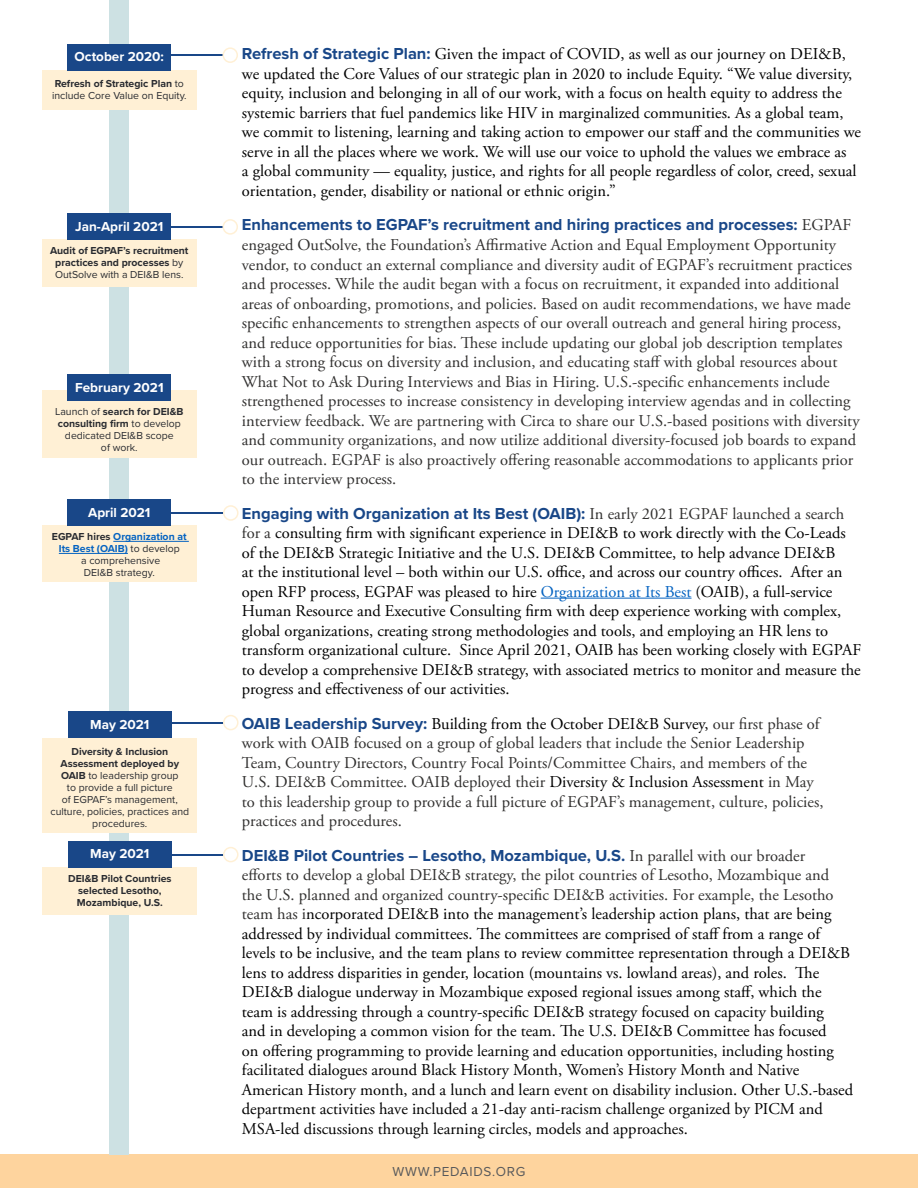
<style>
.page{position:relative;width:918px;height:1188px;background:#fff}
.page>*{position:absolute;margin:0;border:0;box-sizing:border-box;transform-origin:0 0}
.t1{font:16.5px/19.5px "Adobe Garamond Pro";color:#000}
.t2{font:16.5px/19.5px "Adobe Garamond Pro";color:#323130}
.t3{font:700 16.5px "Proxima Nova";color:#194788}
.t4{font:700 13.5px "Proxima Nova";color:#fff}
.t5{font:13.5px "Proxima Nova";letter-spacing:.05em;color:#58595b}
.t6{font:10.5px/12px "Proxima Nova";color:#292b30;text-align:center}
.t7{font:700 10.5px/12px "Proxima Nova";color:#292b30;text-align:center}
.s1{font-weight:700}
.s2{font-weight:400}
.s3{font-weight:700;color:#0563c1}
.s4{font-family:"Proxima Nova";font-weight:700;color:#194788}
.s5{font-family:"Adobe Garamond Pro";font-weight:400;color:#323130}
.s6{color:#323130}
.s7{color:#0563c1}
.s8{color:#000}
</style>
<div class="page">
<div style="left:0;top:1154px;width:918px;height:34px;background:#fed49e"></div>
<div style="left:110px;top:0;width:19px;height:1154px;background:#cde1e3"></div>
<hr style="left:541px;top:598px;width:151px;height:1px;background:#0563c1">
<div style="left:42px;top:390px;width:155px;height:67px;background:#fff0d5"></div>
<div style="left:68px;top:374px;width:103px;height:27px;background:#194788"></div>
<hr style="left:155px;top:55px;width:81px;height:1px;background:#194788">
<div style="left:223px;top:48px;width:14px;height:14px;background:#fff;border-radius:50%"></div>
<div style="left:222px;top:47px;width:16px;height:16px;border:2px solid #fff0d5;border-radius:50%"></div>
<div style="left:42px;top:70px;width:155px;height:40px;background:#fff0d5"></div>
<div style="left:68px;top:44px;width:103px;height:27px;background:#194788"></div>
<hr style="left:155px;top:226px;width:81px;height:2px;background:#194788">
<div style="left:223px;top:220px;width:14px;height:14px;background:#fff;border-radius:50%"></div>
<div style="left:222px;top:219px;width:16px;height:16px;border:2px solid #fff0d5;border-radius:50%"></div>
<div style="left:42px;top:240px;width:155px;height:47px;background:#fff0d5"></div>
<div style="left:68px;top:213px;width:103px;height:27px;background:#194788"></div>
<hr style="left:156px;top:512px;width:80px;height:2px;background:#194788">
<div style="left:224px;top:506px;width:14px;height:14px;background:#fff;border-radius:50%"></div>
<div style="left:223px;top:505px;width:16px;height:16px;border:2px solid #fff0d5;border-radius:50%"></div>
<div style="left:42px;top:526px;width:155px;height:56px;background:#fff0d5"></div>
<div style="left:68px;top:499px;width:103px;height:27px;background:#194788"></div>
<hr style="left:113px;top:541px;width:76px;height:1px;background:#0563c1">
<hr style="left:59px;top:553px;width:69px;height:1px;background:#0563c1">
<hr style="left:156px;top:854px;width:80px;height:1px;background:#194788">
<div style="left:224px;top:848px;width:14px;height:14px;background:#fff;border-radius:50%"></div>
<div style="left:223px;top:847px;width:16px;height:15px;border:2px solid #fff0d5;border-radius:50%"></div>
<div style="left:43px;top:867px;width:154px;height:48px;background:#fff0d5"></div>
<div style="left:68px;top:841px;width:104px;height:27px;background:#194788"></div>
<hr style="left:156px;top:722px;width:80px;height:1px;background:#194788">
<div style="left:224px;top:716px;width:14px;height:14px;background:#fff;border-radius:50%"></div>
<div style="left:223px;top:715px;width:16px;height:15px;border:2px solid #fff0d5;border-radius:50%"></div>
<div style="left:43px;top:738px;width:154px;height:94px;background:#fff0d5"></div>
<div style="left:68px;top:711px;width:104px;height:27px;background:#194788"></div>
<p class="t4" style="left:75px;top:47px;width:91px">October 2020:</p>
<p class="t6" style="left:52px;top:77px;width:136px;text-align:left"><span class="s1">Refresh of Strategic Plan</span> to include Core Value on Equity.</p>
<p class="t4" style="left:75px;top:216px;width:90px">Jan-April 2021</p>
<p class="t7" style="left:50px;top:244px;width:140px">Audit of EGPAF’s recruitment practices and processes <span class="s2">by<br>OutSolve with a DEI&amp;B lens.</span></p>
<p class="t4" style="left:75px;top:377px;width:90px">February 2021</p>
<p class="t6" style="left:55px;top:405px;width:130px">Launch of <span class="s1">search for DEI&amp;B consulting firm</span> to develop dedicated DEI&amp;B scope<br>of work.</p>
<p class="t4" style="left:88px;top:502px;width:64px">April 2021</p>
<p class="t6" style="left:52px;top:530px;width:136px"><span class="s1">EGPAF hires</span> <span class="s3">Organization at<br>Its Best (OAIB)</span> to develop<br>a comprehensive<br>DEI&amp;B strategy.</p>
<p class="t4" style="left:90px;top:714px;width:61px">May 2021</p>
<p class="t6" style="left:51px;top:745px;width:140px"><span class="s1">Diversity &amp; Inclusion<br>Assessment deployed by<br>OAIB</span> to leadership group<br>to provide a full picture<br>of EGPAF’s management, culture, policies, practices and procedures.</p>
<p class="t4" style="left:90px;top:844px;width:61px">May 2021</p>
<p class="t7" style="left:68px;top:872px;width:105px">DEI&amp;B Pilot Countries selected Lesotho,<br>Mozambique, U.S.</p>
<p class="t1" style="left:242px;top:45px;width:621px"><span class="s4">Refresh of Strategic Plan:</span> Given the impact of COVID, as well as our journey on DEI&amp;B, we updated the Core Values of our strategic plan in 2020 to include Equity. “We value diversity, equity, inclusion and belonging in all of our work, with a focus on health equity to address the systemic barriers that fuel pandemics like HIV in marginalized communities. As a global team, we commit to listening, learning and taking action to empower our staff and the communities we serve in all the places where we work. We will use our voice to uphold the values we embrace as<br>a global community — equality, justice, and rights for all people regardless of color, creed, sexual orientation, gender, disability or national or ethnic origin.”</p>
<p class="t3" style="left:242px;top:213px;width:611px">Enhancements to EGPAF’s recruitment and hiring practices and processes: <span class="s5">EGPAF</span></p>
<p class="t2" style="left:242px;top:236px;width:619px">engaged OutSolve, the Foundation’s Affirmative Action and Equal Employment Opportunity vendor, to conduct an external compliance and diversity audit of EGPAF’s recruitment practices and processes. While the audit began with a focus on recruitment, it expanded into additional areas of onboarding, promotions, and policies. Based on audit recommendations, we have made specific enhancements to strengthen aspects of our overall outreach and general hiring process, and reduce opportunities for bias. These include updating our global job description templates with a strong focus on diversity and inclusion, and educating staff with global resources about What Not to Ask During Interviews and Bias in Hiring. U.S.-specific enhancements include strengthened processes to increase consistency in developing interview agendas and in collecting interview feedback. We are partnering with Circa to share our U.S.-based positions with diversity and community organizations, and now utilize additional diversity-focused job boards to expand our outreach. EGPAF is also proactively offering reasonable accommodations to applicants prior to the interview process.</p>
<p class="t3" style="left:242px;top:501px;width:604px">Engaging with Organization at Its Best (OAIB): <span class="s5">In early 2021 EGPAF launched a search</span></p>
<p class="t1" style="left:242px;top:524px;width:621px"><span class="s6">for a</span> consulting firm with significant experience in DEI&amp;B to work directly with the Co-Leads of the DEI&amp;B Strategic Initiative and the U.S. DEI&amp;B Committee, to help advance DEI&amp;B<br>at the institutional level – both within our U.S. office, and across our country offices. After an open RFP process, EGPAF was pleased to hire <span class="s7">Organization at Its Best</span> (OAIB), a full-service Human Resource and Executive Consulting firm with deep experience working with complex, global organizations, creating strong methodologies and tools, and employing an HR lens to transform organizational culture. Since April 2021, OAIB has been working closely with EGPAF to develop a comprehensive DEI&amp;B strategy, with associated metrics to monitor and measure the progress and effectiveness of our activities.</p>
<p class="t2" style="left:242px;top:714px;width:583px"><span class="s4">OAIB Leadership Survey:</span> <span class="s8">Building from the October DEI&amp;B Survey,</span> our first phase of work with OAIB focused on a group of global leaders that include the Senior Leadership Team, Country Directors, Country Focal Points/Committee Chairs, and members of the U.S. DEI&amp;B Committee. OAIB deployed their <span class="s8">Diversity &amp; Inclusion Assessment</span> in May to this leadership group to provide a full picture of EGPAF’s management, culture, policies, practices and procedures.</p>
<p class="t3" style="left:242px;top:843px;width:565px">DEI&amp;B Pilot Countries – Lesotho, Mozambique, U.S. <span class="s5">In parallel with our broader</span></p>
<p class="t1" style="left:242px;top:866px;width:613px"><span class="s6">efforts to develop a global DEI&amp;B strategy, the pilot countries of Lesotho, Mozambique and the U.S. planned and organized country-specific DEI&amp;B activities. For example, the Lesotho team has i</span>ncorporated DEI&amp;B into the management’s leadership action plans, that are being addressed by individual committees. The committees are comprised of staff from a range of levels to be inclusive, and the team plans to review committee representation through a DEI&amp;B lens to address disparities in gender, location (mountains vs. lowland areas), and roles. The DEI&amp;B dialogue underway in Mozambique exposed regional issues among staff, which the team is addressing through a country-specific DEI&amp;B strategy focused on capacity building<br>and in developing a common vision for the team. The U.S. DEI&amp;B Committee has focused<br>on offering programming to provide learning and education opportunities, including hosting facilitated dialogues around Black History Month, Women’s History Month and Native American History month, and a lunch and learn event on disability inclusion. Other U.S.-based department activities have included a 21-day anti-racism challenge organized by PICM and MSA-led discussions through learning circles, models and approaches.</p>
<p class="t5" style="left:393px;top:1162px;width:134px">WWW.PEDAIDS.ORG</p>
</div>
